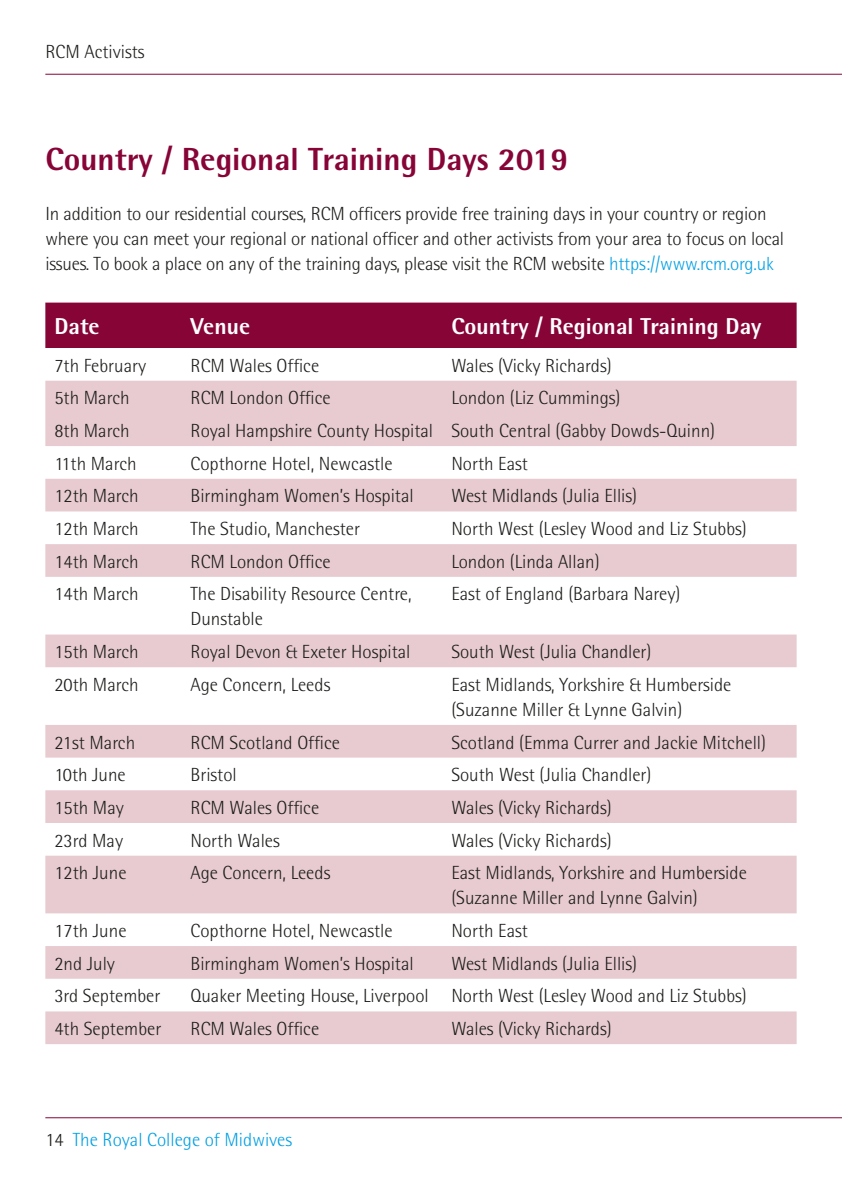
<style>
.page{position:relative;width:842px;height:1191px;background:#fff}
.page>*{position:absolute;margin:0;border:0;box-sizing:border-box;transform-origin:0 0}
.t1{font:800 32px "Rotis Semi Sans";color:#870437}
.t2{font:800 23px "Rotis Semi Sans";color:#fff}
.t3{font:300 19px/25px "Rotis Semi Sans";color:#1d1d1b}
.t4{font:300 19px "Rotis Semi Sans";color:#009fe3}
.s1{color:#009fe3}
.s2{color:#1d1d1b}
</style>
<div class="page">
<hr style="left:45px;top:1117px;width:797px;height:1px;background:#870437">
<hr style="left:45px;top:74px;width:797px;height:1px;background:#870437">
<div style="left:45px;top:302px;width:752px;height:46px;background:#870437"></div>
<svg style="left:45px;top:381px;width:752px;height:196px;fill:#e7cbd0"></svg>
<svg style="left:45px;top:634px;width:752px;height:410px;fill:#e7cbd0"></svg>
<p class="t3" style="left:45px;top:40px;width:101px">RCM Activists</p>
<h1 class="t1" style="left:45px;top:138px;width:524px">Country / Regional Training Days 2019</h1>
<p class="t3" style="left:45px;top:201px;width:740px">In addition to our residential courses, RCM officers provide free training days in your country or region where you can meet your regional or national officer and other activists from your area to focus on local issues. To book a place on any of the training days, please visit the RCM website <span class="s1">https://www.rcm.org.uk</span></p>
<p class="t2" style="left:54px;top:312px;width:47px">Date</p>
<p class="t2" style="left:190px;top:312px;width:61px">Venue</p>
<p class="t2" style="left:451px;top:312px;width:312px">Country / Regional Training Day</p>
<p class="t3" style="left:54px;top:353px;width:93px">7th February</p>
<p class="t3" style="left:190px;top:353px;width:130px">RCM Wales Office</p>
<p class="t3" style="left:451px;top:353px;width:162px">Wales (Vicky Richards)</p>
<p class="t3" style="left:54px;top:385px;width:77px">5th March</p>
<p class="t3" style="left:190px;top:385px;width:142px">RCM London Office</p>
<p class="t3" style="left:451px;top:385px;width:171px">London (Liz Cummings)</p>
<p class="t3" style="left:54px;top:418px;width:77px">8th March</p>
<p class="t3" style="left:190px;top:418px;width:526px">Royal Hampshire County Hospital South Central (Gabby Dowds-Quinn)</p>
<p class="t3" style="left:54px;top:451px;width:84px">11th March</p>
<p class="t3" style="left:190px;top:451px;width:204px">Copthorne Hotel, Newcastle</p>
<p class="t3" style="left:451px;top:451px;width:78px">North East</p>
<p class="t3" style="left:54px;top:483px;width:86px">12th March</p>
<p class="t3" style="left:190px;top:483px;width:225px">Birmingham Women’s Hospital</p>
<p class="t3" style="left:451px;top:483px;width:187px">West Midlands (Julia Ellis)</p>
<p class="t3" style="left:54px;top:516px;width:86px">12th March</p>
<p class="t3" style="left:190px;top:516px;width:171px">The Studio, Manchester</p>
<p class="t3" style="left:451px;top:516px;width:297px">North West (Lesley Wood and Liz Stubbs)</p>
<p class="t3" style="left:54px;top:549px;width:86px">14th March</p>
<p class="t3" style="left:190px;top:549px;width:142px">RCM London Office</p>
<p class="t3" style="left:451px;top:549px;width:150px">London (Linda Allan)</p>
<p class="t3" style="left:54px;top:581px;width:86px">14th March</p>
<p class="t3" style="left:190px;top:581px;width:223px">The Disability Resource Centre,<br>Dunstable</p>
<p class="t3" style="left:451px;top:581px;width:231px">East of England (Barbara Narey)</p>
<p class="t3" style="left:54px;top:639px;width:86px">15th March</p>
<p class="t3" style="left:190px;top:639px;width:222px">Royal Devon &amp; Exeter Hospital</p>
<p class="t3" style="left:451px;top:639px;width:202px">South West (Julia Chandler)</p>
<p class="t3" style="left:54px;top:672px;width:86px">20th March</p>
<p class="t3" style="left:190px;top:672px;width:141px">Age Concern, Leeds</p>
<p class="t3" style="left:451px;top:672px;width:282px">East Midlands, Yorkshire &amp; Humberside (Suzanne Miller &amp; Lynne Galvin)</p>
<p class="t3" style="left:54px;top:729px;width:82px">21st March</p>
<p class="t3" style="left:190px;top:729px;width:151px">RCM Scotland Office</p>
<p class="t3" style="left:451px;top:729px;width:316px">Scotland (Emma Currer and Jackie Mitchell)</p>
<p class="t3" style="left:54px;top:762px;width:73px">10th June</p>
<p class="t3" style="left:190px;top:762px;width:48px">Bristol</p>
<p class="t3" style="left:451px;top:762px;width:202px">South West (Julia Chandler)</p>
<p class="t3" style="left:54px;top:795px;width:71px">15th May</p>
<p class="t3" style="left:190px;top:795px;width:130px">RCM Wales Office</p>
<p class="t3" style="left:451px;top:795px;width:162px">Wales (Vicky Richards)</p>
<p class="t3" style="left:54px;top:827px;width:70px">23rd May</p>
<p class="t3" style="left:190px;top:827px;width:91px">North Wales</p>
<p class="t3" style="left:451px;top:827px;width:162px">Wales (Vicky Richards)</p>
<p class="t3" style="left:54px;top:860px;width:74px">12th June</p>
<p class="t3" style="left:190px;top:860px;width:141px">Age Concern, Leeds</p>
<p class="t3" style="left:451px;top:860px;width:297px">East Midlands, Yorkshire and Humberside (Suzanne Miller and Lynne Galvin)</p>
<p class="t3" style="left:54px;top:918px;width:74px">17th June</p>
<p class="t3" style="left:190px;top:918px;width:204px">Copthorne Hotel, Newcastle</p>
<p class="t3" style="left:451px;top:918px;width:78px">North East</p>
<p class="t3" style="left:54px;top:950px;width:62px">2nd July</p>
<p class="t3" style="left:190px;top:950px;width:225px">Birmingham Women’s Hospital</p>
<p class="t3" style="left:451px;top:950px;width:187px">West Midlands (Julia Ellis)</p>
<p class="t3" style="left:54px;top:983px;width:108px">3rd September</p>
<p class="t3" style="left:190px;top:983px;width:558px">Quaker Meeting House, Liverpool North West (Lesley Wood and Liz Stubbs)</p>
<p class="t3" style="left:54px;top:1016px;width:108px">4th September</p>
<p class="t3" style="left:190px;top:1016px;width:130px">RCM Wales Office</p>
<p class="t3" style="left:451px;top:1016px;width:162px">Wales (Vicky Richards)</p>
<p class="t4" style="left:45px;top:1128px;width:248px"><span class="s2">14</span> The Royal College of Midwives</p>
</div>
